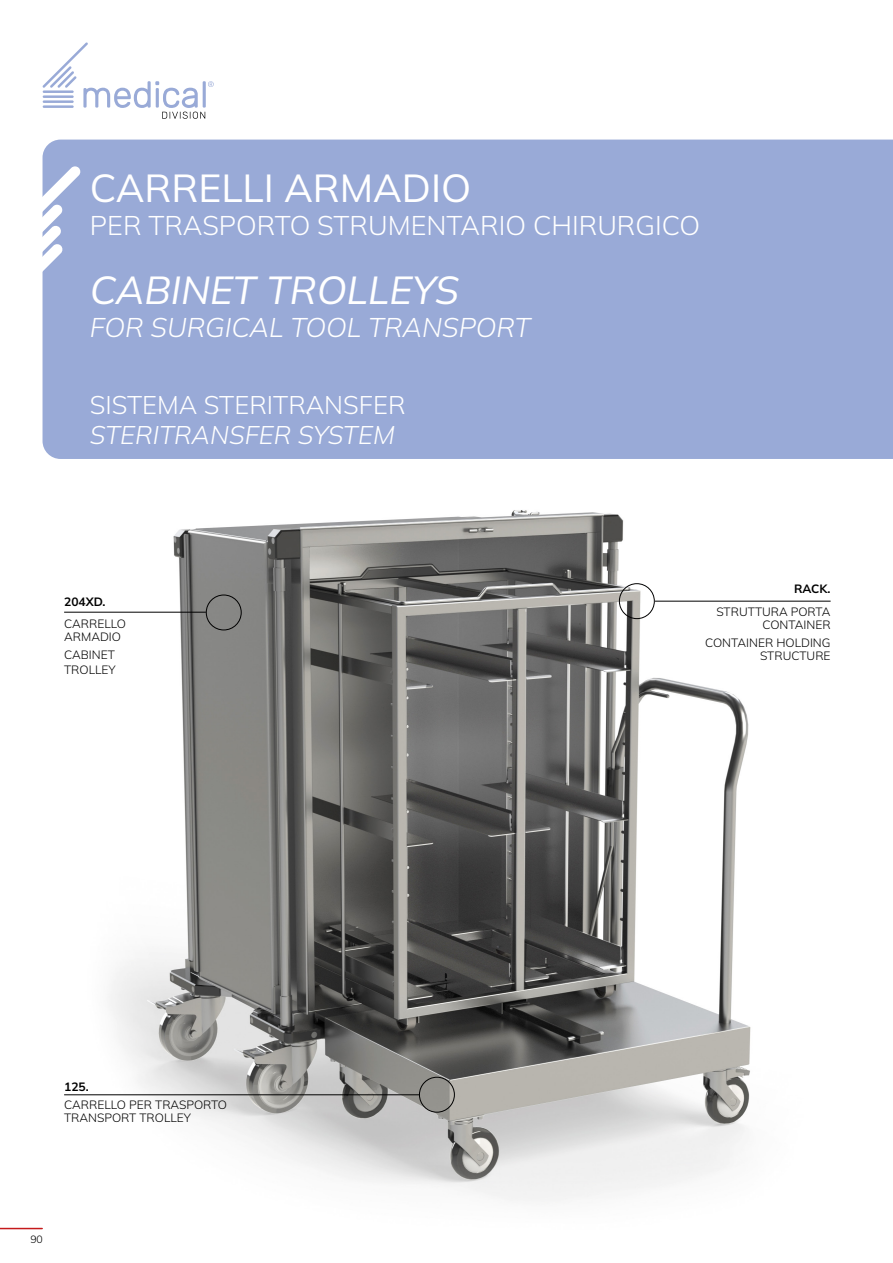
<style>
.page{position:relative;width:893px;height:1263px;background:#fff}
.page>*{position:absolute;margin:0;border:0;box-sizing:border-box;transform-origin:0 0}
.t1{font:39px "Mulish";color:#fff}
.t2{font:italic 39px "Mulish";color:#fff}
.t3{font:300 27px "Mulish";color:#fff}
.t4{font:italic 300 27px "Mulish";color:#fff}
.t5{font:300 25.5px "Mulish";color:#fff}
.t6{font:italic 300 25.5px "Mulish";color:#fff}
.t7{font:300 12px/13.5px "Mulish";color:#000}
.t8{font:700 12px "Mulish";color:#000}
.t9{font:300 10.5px "Mulish";color:#000}
</style>
<div class="page">
<img style="left:0;top:510px;width:831px;height:720px">
<div style="left:43px;top:140px;width:850px;height:319px;background:#99aad7"></div>
<svg style="left:42px;top:166px;width:39px;height:168px"></svg>
<svg style="left:43px;top:42px;width:171px;height:77px"></svg>
<hr style="left:64px;top:612px;width:142px;height:1px;background:#000">
<hr style="left:655px;top:601px;width:176px;height:1px;background:#000">
<div style="left:206px;top:595px;width:36px;height:35px;border:1px solid #000;border-radius:50%"></div>
<div style="left:619px;top:583px;width:36px;height:36px;border:1px solid #000;border-radius:50%"></div>
<hr style="left:64px;top:1094px;width:355px;height:1px;background:#000">
<div style="left:419px;top:1077px;width:36px;height:35px;border:1px solid #000;border-radius:50%"></div>
<hr style="left:0;top:1228px;width:42px;height:1px;background:#c51a1b">
<h1 class="t1" style="left:90px;top:161px;width:383px">CARRELLI ARMADIO</h1>
<h2 class="t3" style="left:90px;top:207px;width:612px">PER TRASPORTO STRUMENTARIO CHIRURGICO</h2>
<h1 class="t2" style="left:90px;top:264px;width:371px">CABINET TROLLEYS</h1>
<h2 class="t4" style="left:90px;top:309px;width:442px">FOR SURGICAL TOOL TRANSPORT</h2>
<h3 class="t5" style="left:90px;top:388px;width:317px">SISTEMA STERITRANSFER</h3>
<h3 class="t6" style="left:90px;top:418px;width:307px">STERITRANSFER SYSTEM</h3>
<p class="t8" style="left:64px;top:593px;width:43px">204XD.</p>
<p class="t7" style="left:64px;top:616px;width:63px">CARRELLO<br>ARMADIO</p>
<p class="t7" style="left:64px;top:647px;width:53px;line-height:14.4px">CABINET<br>TROLLEY</p>
<p class="t8" style="left:794px;top:581px;width:38px">RACK.</p>
<p class="t7" style="left:716px;top:604px;width:116px;text-align:right">STRUTTURA PORTA<br>CONTAINER</p>
<p class="t7" style="left:705px;top:635px;width:127px;text-align:right">CONTAINER HOLDING<br>STRUCTURE</p>
<p class="t8" style="left:64px;top:1078px;width:26px">125.</p>
<p class="t7" style="left:64px;top:1097px;width:164px">CARRELLO PER TRASPORTO<br>TRANSPORT TROLLEY</p>
<p class="t9" style="left:30px;top:1231px;width:14px">90</p>
</div>
